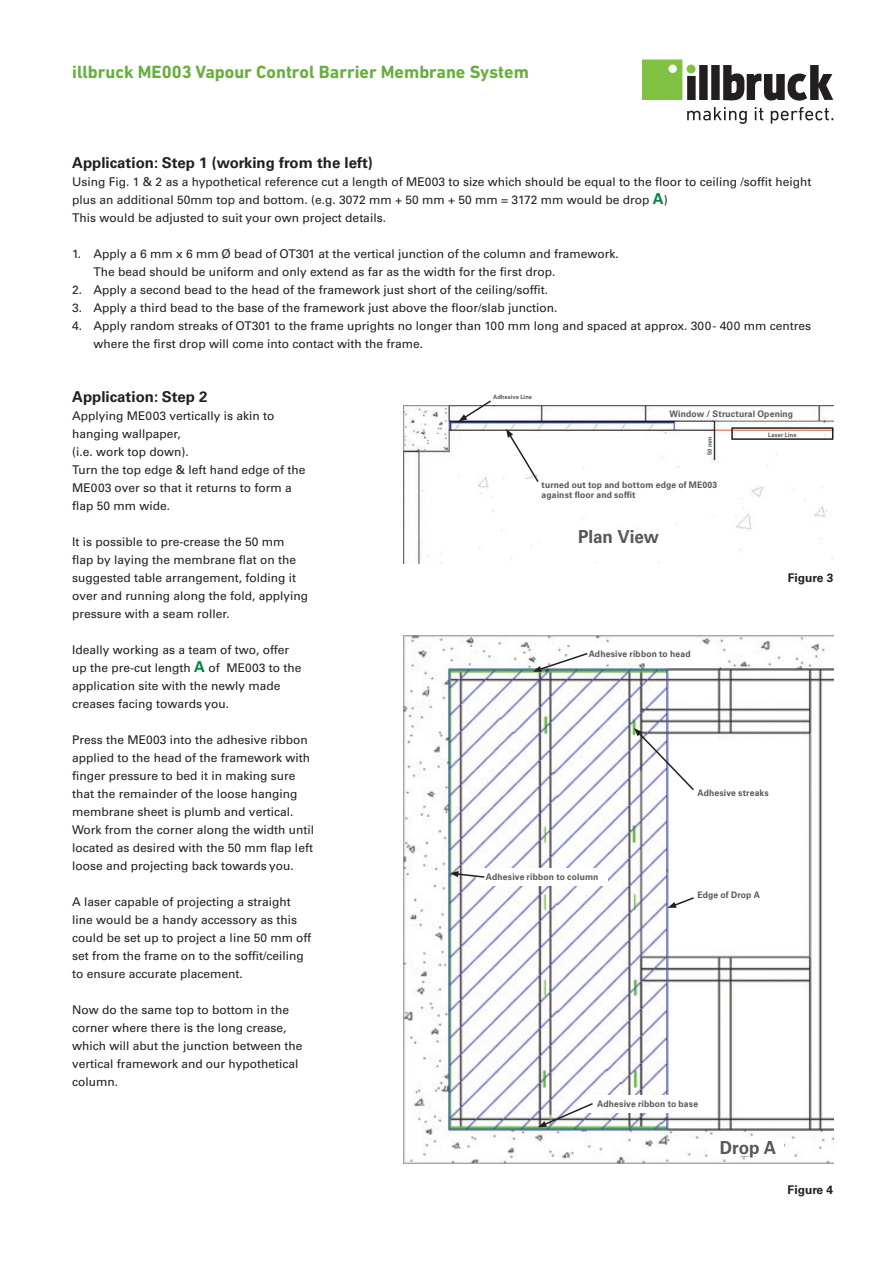
<style>
.page{position:relative;width:893px;height:1263px;background:#fff}
.page>*{position:absolute;margin:0;border:0;box-sizing:border-box;transform-origin:0 0}
.t1{font:700 18px "DIN Next W1 G";color:#66ae3d}
.t2{font:700 18px "Univers LTCYR 65";letter-spacing:-.005em;color:#57585a;scale:.95 1}
.t3{font:700 15px "Univers LTCYR 65";color:#231f20}
.t4{font:12px/18px "Univers LTCYR 55 Roman";color:#231f20}
.t5{font:700 12px "Univers LTCYR 65";color:#231f20}
.t6{font:700 9px/10.8px "Univers LTCYR 65";letter-spacing:.02em;color:#57585a;scale:.95 1}
.t7{font:700 6px "Univers LTCYR 65";letter-spacing:.02em;color:#57585a;scale:.95 1}
.s1{font-family:"Univers LTCYR 65";font-weight:700;font-size:15px;color:#008540}
</style>
<div class="page">
<img style="left:404px;top:405px;width:429px;height:159px">
<div style="left:731px;top:427px;width:102px;height:13px;border:2px solid #231f20"></div>
<svg style="left:458px;top:400px;width:35px;height:21px"></svg>
<svg style="left:506px;top:429px;width:34px;height:55px"></svg>
<img style="left:404px;top:636px;width:429px;height:527px">
<div style="left:476px;top:868px;width:132px;height:17px;background:#fff"></div>
<div style="left:582px;top:1095px;width:132px;height:17px;background:#fff"></div>
<div style="left:574px;top:645px;width:131px;height:17px;background:#fff"></div>
<div style="left:713px;top:1137px;width:71px;height:18px;background:#fff"></div>
<svg style="left:533px;top:652px;width:56px;height:20px"></svg>
<svg style="left:450px;top:871px;width:35px;height:8px"></svg>
<svg style="left:538px;top:1102px;width:57px;height:25px"></svg>
<svg style="left:668px;top:896px;width:27px;height:12px"></svg>
<svg style="left:634px;top:728px;width:61px;height:64px"></svg>
<svg style="left:642px;top:59px;width:191px;height:42px"></svg>
<svg style="left:687px;top:107px;width:60px;height:17px"></svg>
<svg style="left:755px;top:107px;width:8px;height:13px"></svg>
<svg style="left:771px;top:107px;width:62px;height:17px"></svg>
<h1 class="t1" style="left:72px;top:61px;width:458px">illbruck ME003 Vapour Control Barrier Membrane System</h1>
<p class="t3" style="left:72px;top:152px;width:302px">Application: Step 1 (working from the left)</p>
<p class="t4" style="left:72px;top:172px;width:741px">Using Fig. 1 &amp; 2 as a hypothetical reference cut a length of ME003 to size which should be equal to the floor to ceiling /soffit height plus an additional 50mm top and bottom. (e.g. 3072 mm + 50 mm + 50 mm = 3172 mm would be drop <span class="s1">A</span>)<br>This would be adjusted to suit your own project details.</p>
<p class="t4" style="left:94px;top:244px;width:527px;text-indent:-21px">1. Apply a 6 mm x 6 mm Ø bead of OT301 at the vertical junction of the column and framework.<br>The bead should be uniform and only extend as far as the width for the first drop.</p>
<p class="t4" style="left:72px;top:280px;width:477px">2. Apply a second bead to the head of the framework just short of the ceiling/soffit.</p>
<p class="t4" style="left:72px;top:298px;width:487px">3. Apply a third bead to the base of the framework just above the floor/slab junction.</p>
<p class="t4" style="left:94px;top:316px;width:719px;text-indent:-21px">4. Apply random streaks of OT301 to the frame uprights no longer than 100 mm long and spaced at approx. 300 - 400 mm centres where the first drop will come into contact with the frame.</p>
<p class="t3" style="left:72px;top:386px;width:137px">Application: Step 2</p>
<p class="t4" style="left:72px;top:406px;width:235px">Applying ME003 vertically is akin to hanging wallpaper,<br>(i.e. work top down).<br>Turn the top edge &amp; left hand edge of the<br>ME003 over so that it returns to form a flap 50 mm wide.</p>
<p class="t4" style="left:72px;top:532px;width:237px">It is possible to pre-crease the 50 mm flap by laying the membrane flat on the suggested table arrangement, folding it over and running along the fold, applying pressure with a seam roller.</p>
<p class="t4" style="left:72px;top:640px;width:231px">Ideally working as a team of two, offer up the pre-cut length <span class="s1">A</span> of ME003 to the application site with the newly made creases facing towards you.</p>
<p class="t4" style="left:72px;top:730px;width:243px">Press the ME003 into the adhesive ribbon applied to the head of the framework with finger pressure to bed it in making sure that the remainder of the loose hanging membrane sheet is plumb and vertical.<br>Work from the corner along the width until located as desired with the 50 mm flap left loose and projecting back towards you.</p>
<p class="t4" style="left:72px;top:892px;width:241px">A laser capable of projecting a straight line would be a handy accessory as this could be set up to project a line 50 mm off set from the frame on to the soffit/ceiling to ensure accurate placement.</p>
<p class="t4" style="left:72px;top:1000px;width:232px">Now do the same top to bottom in the corner where there is the long crease, which will abut the junction between the vertical framework and our hypothetical column.</p>
<p class="t7" style="left:493px;top:393px;width:42px">Adhesive Line</p>
<p class="t6" style="left:669px;top:408px;width:132px">Window / Structural Opening</p>
<p class="t7" style="left:705px;top:455px;width:21px;rotate:-90deg">50 mm</p>
<p class="t7" style="left:768px;top:430px;width:31px">Laser Line</p>
<p class="t6" style="left:542px;top:478px;width:186px">turned out top and bottom edge of ME003 against floor and soffit</p>
<h1 class="t2" style="left:578px;top:524px;width:86px">Plan View</h1>
<p class="t5" style="left:788px;top:569px;width:47px">Figure 3</p>
<p class="t6" style="left:589px;top:648px;width:109px">Adhesive ribbon to head</p>
<p class="t6" style="left:697px;top:787px;width:77px">Adhesive streaks</p>
<p class="t6" style="left:486px;top:871px;width:120px">Adhesive ribbon to column</p>
<p class="t6" style="left:697px;top:889px;width:67px">Edge of Drop A</p>
<p class="t6" style="left:597px;top:1098px;width:108px">Adhesive ribbon to base</p>
<h1 class="t2" style="left:720px;top:1135px;width:61px">Drop A</h1>
<p class="t5" style="left:788px;top:1181px;width:47px">Figure 4</p>
</div>
